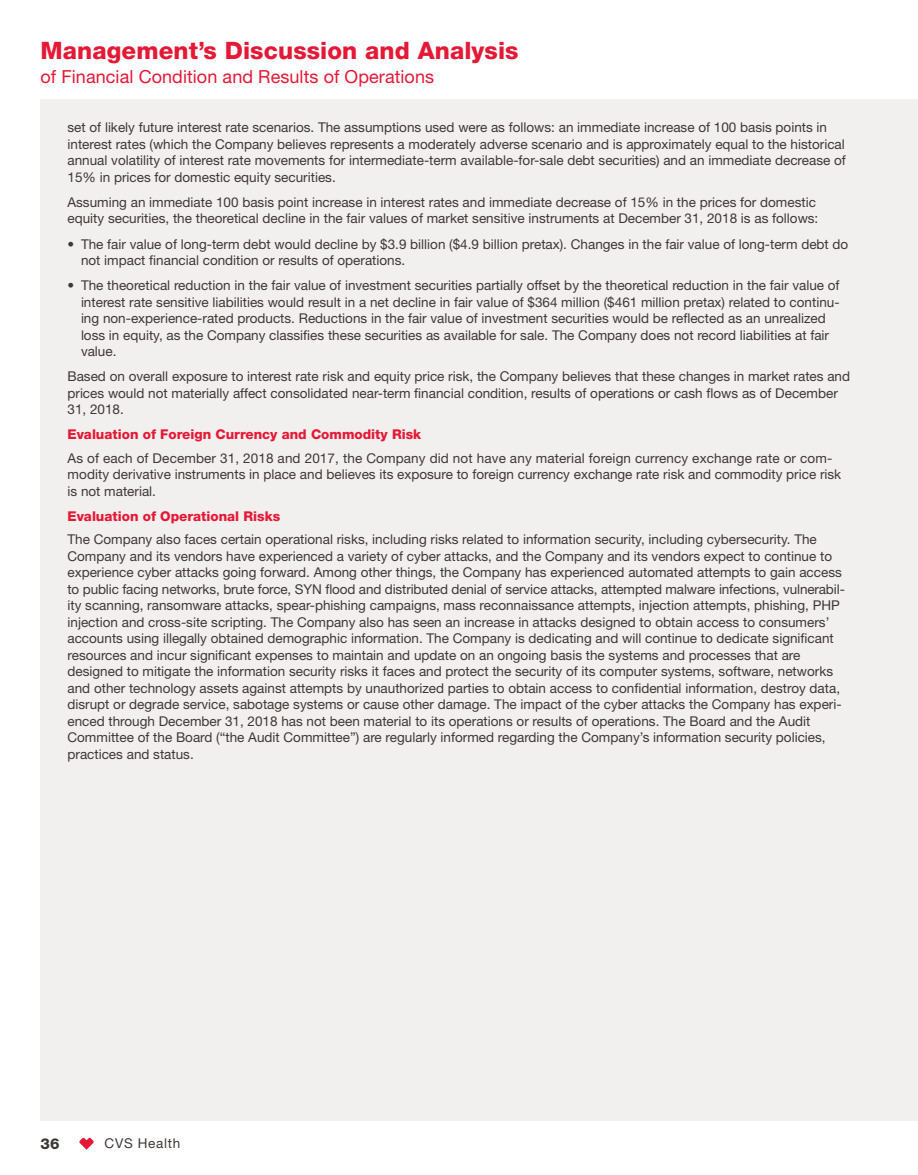
<style>
.page{position:relative;width:918px;height:1175px;background:#fff}
.page>*{position:absolute;margin:0;border:0;box-sizing:border-box;transform-origin:0 0}
.t1{font:800 24px "Helvetica Neue";letter-spacing:.005em;color:#e51836}
.t2{font:18px "Helvetica Neue";letter-spacing:.005em;color:#e51836}
.t3{font:800 15px "Helvetica Neue";color:#3e3835}
.Fin_Body_18{font:13.5px/16.5px "Helvetica Neue";color:#3e3835}
.Subhead_A_bold_18{font:800 13.5px "Helvetica Neue";color:#e51836}
.Fin_Body_18-2{font:13.5px "Helvetica Neue";letter-spacing:.05em;color:#3e3835}
</style>
<div class="page">
<div style="left:40px;top:99px;width:878px;height:1021px;background:#f2efef"></div>
<svg style="left:79px;top:1137px;width:15px;height:12px"></svg>
<h1 class="t1" style="left:40px;top:36px;width:480px">Management’s Discussion and Analysis</h1>
<h2 class="t2" style="left:40px;top:66px;width:395px">of Financial Condition and Results of Operations</h2>
<p class="Fin_Body_18" style="left:68px;top:119px;width:780px">set of likely future interest rate scenarios. The assumptions used were as follows: an immediate increase of 100 basis points in interest rates (which the Company believes represents a moderately adverse scenario and is approximately equal to the historical annual volatility of interest rate movements for intermediate-term available-for-sale debt securities) and an immediate decrease of 15% in prices for domestic equity securities.</p>
<p class="Fin_Body_18" style="left:68px;top:194px;width:752px">Assuming an immediate 100 basis point increase in interest rates and immediate decrease of 15% in the prices for domestic equity securities, the theoretical decline in the fair values of market sensitive instruments at December 31, 2018 is as follows:</p>
<p class="Fin_Body_18" style="left:81px;top:235px;width:769px;text-indent:-14px">• The fair value of long-term debt would decline by $3.9 billion ($4.9 billion pretax). Changes in the fair value of long-term debt do not impact financial condition or results of operations.</p>
<p class="Fin_Body_18" style="left:81px;top:277px;width:760px;text-indent:-14px">• The theoretical reduction in the fair value of investment securities partially offset by the theoretical reduction in the fair value of interest rate sensitive liabilities would result in a net decline in fair value of $364 million ($461 million pretax) related to continu&shy;ing non-experience-rated products. Reductions in the fair value of investment securities would be reflected as an unrealized loss in equity, as the Company classifies these securities as available for sale. The Company does not record liabilities at fair value.</p>
<p class="Fin_Body_18" style="left:68px;top:368px;width:784px">Based on overall exposure to interest rate risk and equity price risk, the Company believes that these changes in market rates and prices would not materially affect consolidated near-term financial condition, results of operations or cash flows as of December<br>31, 2018.</p>
<p class="Subhead_A_bold_18" style="left:68px;top:426px;width:355px">Evaluation of Foreign Currency and Commodity Risk</p>
<p class="Fin_Body_18" style="left:68px;top:449px;width:775px">As of each of December 31, 2018 and 2017, the Company did not have any material foreign currency exchange rate or com&shy;modity derivative instruments in place and believes its exposure to foreign currency exchange rate risk and commodity price risk is not material.</p>
<p class="Subhead_A_bold_18" style="left:68px;top:508px;width:214px">Evaluation of Operational Risks</p>
<p class="Fin_Body_18" style="left:68px;top:531px;width:779px">The Company also faces certain operational risks, including risks related to information security, including cybersecurity. The Company and its vendors have experienced a variety of cyber attacks, and the Company and its vendors expect to continue to experience cyber attacks going forward. Among other things, the Company has experienced automated attempts to gain access to public facing networks, brute force, SYN flood and distributed denial of service attacks, attempted malware infections, vulnerabil&shy;ity scanning, ransomware attacks, spear-phishing campaigns, mass reconnaissance attempts, injection attempts, phishing, PHP injection and cross-site scripting. The Company also has seen an increase in attacks designed to obtain access to consumers’ accounts using illegally obtained demographic information. The Company is dedicating and will continue to dedicate significant resources and incur significant expenses to maintain and update on an ongoing basis the systems and processes that are designed to mitigate the information security risks it faces and protect the security of its computer systems, software, networks and other technology assets against attempts by unauthorized parties to obtain access to confidential information, destroy data, disrupt or degrade service, sabotage systems or cause other damage. The impact of the cyber attacks the Company has experi&shy;enced through December 31, 2018 has not been material to its operations or results of operations. The Board and the Audit Committee of the Board (“the Audit Committee”) are regularly informed regarding the Company’s information security policies, practices and status.</p>
<p class="t3" style="left:40px;top:1134px;width:21px">36</p>
<p class="Fin_Body_18-2" style="left:105px;top:1135px;width:77px">CVS Health</p>
</div>
